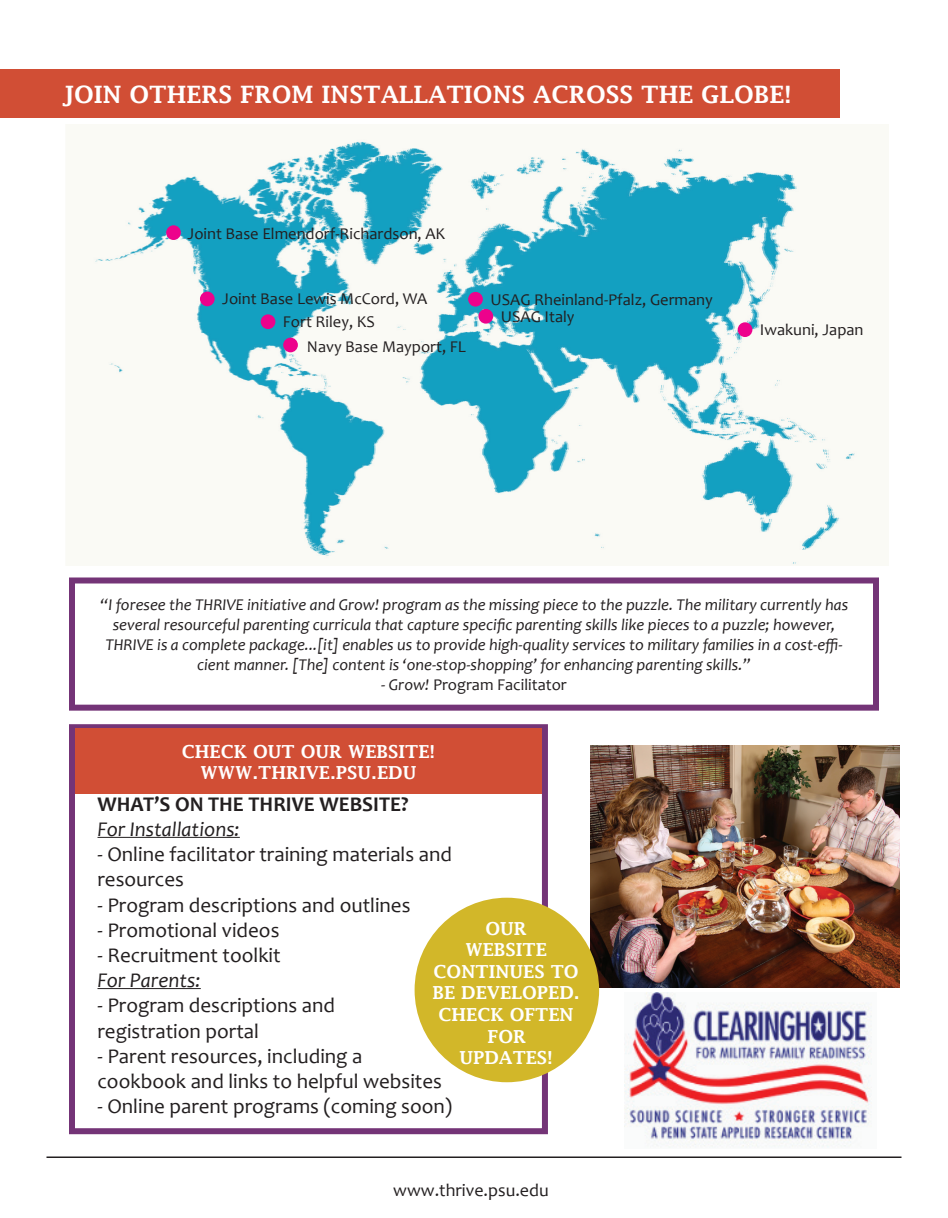
<style>
.page{position:relative;width:948px;height:1218px;background:#fff}
.page>*{position:absolute;margin:0;border:0;box-sizing:border-box;transform-origin:0 0}
.t1{font:600 24px "Lucida Fax";color:#fff}
.t2{font:21px/25.2px "Candara";color:#231f20}
.t3{font:italic 21px "Candara";color:#231f20}
.t4{font:700 21px "Candara";color:#231f20}
.t5{font:600 18px/21.6px "Lucida Fax";color:#fff;text-align:center}
.t6{font:18px "Candara";color:#231f20}
.t7{font:italic 16.5px/19.8px "Candara";color:#231f20;text-align:center}
.t8{font:16.5px "Candara";color:#231f20}
.s1{font-style:italic}
</style>
<div class="page">
<hr style="left:98px;top:837px;width:142px;height:1px;background:#231f20">
<hr style="left:98px;top:988px;width:103px;height:1px;background:#231f20">
<div style="left:69px;top:724px;width:479px;height:410px;border:6px solid #743477"></div>
<hr style="left:46px;top:1156px;width:856px;height:2px;background:#231f20">
<div style="left:0;top:69px;width:839px;height:49px;background:#d14e35"></div>
<div style="left:75px;top:729px;width:467px;height:65px;background:#d14e35"></div>
<div style="left:69px;top:578px;width:810px;height:133px;border:6px solid #743477"></div>
<img style="left:590px;top:745px;width:309px;height:243px">
<img style="left:93px;top:139px;width:764px;height:426px">
<div style="left:283px;top:338px;width:15px;height:14px;background:#ed028c;border-radius:50%"></div>
<div style="left:261px;top:314px;width:14px;height:15px;background:#ed028c;border-radius:50%"></div>
<div style="left:166px;top:225px;width:15px;height:15px;background:#ed028c;border-radius:50%"></div>
<div style="left:468px;top:292px;width:15px;height:15px;background:#ed028c;border-radius:50%"></div>
<div style="left:738px;top:322px;width:14px;height:15px;background:#ed028c;border-radius:50%"></div>
<div style="left:478px;top:309px;width:15px;height:15px;background:#ed028c;border-radius:50%"></div>
<div style="left:200px;top:292px;width:15px;height:14px;background:#ed028c;border-radius:50%"></div>
<div style="left:415px;top:898px;width:184px;height:184px;background:#d2b729;border-radius:50%"></div>
<img style="left:624px;top:992px;width:248px;height:156px">
<h1 class="t1" style="left:63px;top:80px;width:731px">JOIN OTHERS FROM INSTALLATIONS ACROSS THE GLOBE!</h1>
<p class="t8" style="left:187px;top:223px;width:259px">Joint Base Elmendorf-Richardson, AK</p>
<p class="t8" style="left:222px;top:289px;width:207px">Joint Base Lewis McCord, WA</p>
<p class="t8" style="left:283px;top:311px;width:94px">Fort Riley, KS</p>
<p class="t8" style="left:307px;top:336px;width:161px">Navy Base Mayport, FL</p>
<p class="t8" style="left:490px;top:290px;width:224px">USAG Rheinland-Pfalz, Germany</p>
<p class="t8" style="left:501px;top:307px;width:75px">USAG Italy</p>
<p class="t8" style="left:760px;top:319px;width:105px">Iwakuni, Japan</p>
<p class="t7" style="left:100px;top:595px;width:750px">“I foresee the THRIVE initiative and Grow! program as the missing piece to the puzzle. The military currently has several resourceful parenting curricula that capture specific parenting skills like pieces to a puzzle; however, THRIVE is a complete package...[it] enables us to provide high-quality services to military families in a cost-effi&shy;cient manner. [The] content is ‘one-stop-shopping’ for enhancing parenting skills.”</p>
<p class="t8" style="left:381px;top:674px;width:187px">- <span class="s1">Grow!</span> Program Facilitator</p>
<p class="t5" style="left:182px;top:740px;width:255px">CHECK OUT OUR WEBSITE!<br>WWW.THRIVE.PSU.EDU</p>
<p class="t4" style="left:98px;top:791px;width:313px">WHAT’S ON THE THRIVE WEBSITE?</p>
<p class="t3" style="left:98px;top:816px;width:144px">For Installations:</p>
<p class="t2" style="left:98px;top:842px;width:356px">- Online facilitator training materials and resources</p>
<p class="t2" style="left:98px;top:892px;width:315px">- Program descriptions and outlines</p>
<p class="t2" style="left:98px;top:917px;width:184px">- Promotional videos</p>
<p class="t2" style="left:98px;top:942px;width:185px">- Recruitment toolkit</p>
<p class="t3" style="left:98px;top:967px;width:105px">For Parents:</p>
<p class="t2" style="left:98px;top:993px;width:239px">- Program descriptions and registration portal</p>
<p class="t2" style="left:98px;top:1043px;width:346px">- Parent resources, including a cookbook and links to helpful websites</p>
<p class="t2" style="left:98px;top:1094px;width:356px">- Online parent programs (coming soon)</p>
<p class="t5" style="left:432px;top:917px;width:149px">OUR<br>WEBSITE<br>CONTINUES TO<br>BE DEVELOPED.<br>CHECK OFTEN<br>FOR<br>UPDATES!</p>
<p class="t6" style="left:393px;top:1179px;width:157px">www.thrive.psu.edu</p>
</div>
